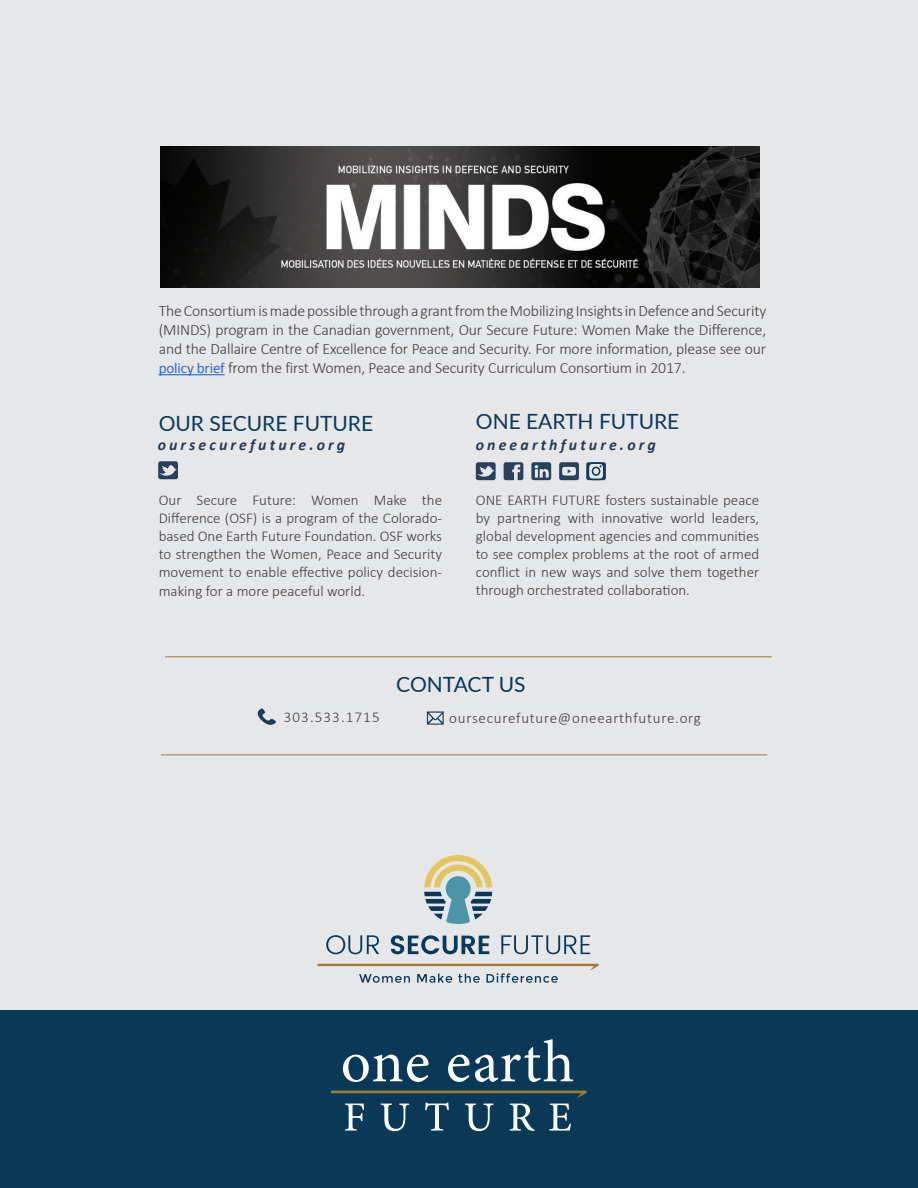
<style>
.page{position:relative;width:918px;height:1188px;background:#fff}
.page>*{position:absolute;margin:0;border:0;box-sizing:border-box;transform-origin:0 0}
.t1{font:21px "Lato";color:#093957}
.Body{font:300 15.75px/18.9px "Calibri";letter-spacing:-.01em;color:#3e3e3f;text-align:justify}
.t2{font:italic 700 15.75px "Calibri";letter-spacing:.2em;color:#213b57}
.t3{font:300 15px/18.1px "Calibri";color:#3e3e3f;text-align:justify}
.t4{font:300 15px "Calibri";letter-spacing:.05em;color:#3e3e3f}
.t5{font:300 15px "Calibri";letter-spacing:.075em;color:#3e3e3f}
.s1{font-weight:400;font-size:15px;color:#2966d1}
</style>
<div class="page">
<div style="left:0;top:0;width:917px;height:1011px;background:#e6e7e9"></div>
<div style="left:0;top:1011px;width:918px;height:177px;background:#093957"></div>
<svg style="left:258px;top:708px;width:18px;height:17px"></svg>
<svg style="left:343px;top:1054px;width:86px;height:28px"></svg>
<svg style="left:448px;top:1039px;width:125px;height:43px"></svg>
<svg style="left:331px;top:1091px;width:256px;height:40px"></svg>
<svg style="left:158px;top:461px;width:20px;height:18px"></svg>
<svg style="left:427px;top:711px;width:17px;height:14px"></svg>
<hr style="left:165px;top:656px;width:606px;height:1px;background:#a17a32">
<hr style="left:161px;top:754px;width:606px;height:1px;background:#a17a32">
<svg style="left:476px;top:462px;width:20px;height:18px"></svg>
<svg style="left:531px;top:462px;width:20px;height:18px"></svg>
<svg style="left:504px;top:462px;width:19px;height:18px"></svg>
<div style="left:559px;top:462px;width:20px;height:18px;background:#213b57;border-radius:2px"></div>
<svg style="left:562px;top:467px;width:14px;height:9px"></svg>
<div style="left:586px;top:462px;width:20px;height:18px;background:#213b57;border-radius:2px"></div>
<svg style="left:588px;top:462px;width:17px;height:18px"></svg>
<svg style="left:326px;top:935px;width:53px;height:19px"></svg>
<svg style="left:391px;top:935px;width:98px;height:19px"></svg>
<svg style="left:501px;top:935px;width:89px;height:19px"></svg>
<svg style="left:424px;top:855px;width:68px;height:70px"></svg>
<svg style="left:318px;top:964px;width:281px;height:19px"></svg>
<img style="left:161px;top:147px;width:598px;height:140px">
<hr style="left:159px;top:374px;width:66px;height:1px;background:#15c">
<p class="Body" style="left:159px;top:301px;width:609px">The Consortium is made possible through a grant from the Mobilizing Insights in Defence and Security (MINDS) program in the Canadian government, Our Secure Future: Women Make the Difference, and the Dallaire Centre of Excellence for Peace and Security. For more information, please see our <span class="s1">policy brief</span> from the first Women, Peace and Security Curriculum Consortium in 2017.</p>
<p class="t1" style="left:159px;top:408px;width:216px">OUR SECURE FUTURE</p>
<p class="t1" style="left:476px;top:407px;width:205px">ONE EARTH FUTURE</p>
<p class="t2" style="left:158px;top:435px;width:189px">oursecurefuture.org</p>
<p class="t2" style="left:476px;top:435px;width:181px">oneearthfuture.org</p>
<p class="t3" style="left:159px;top:490px;width:285px">Our Secure Future: Women Make the Difference (OSF) is a program of the Colorado&shy;based One Earth Future Foundation. OSF works to strengthen the Women, Peace and Security movement to enable effective policy decision&shy;making for a more peaceful world.</p>
<p class="t3" style="left:476px;top:490px;width:285px">ONE EARTH FUTURE fosters sustainable peace by partnering with innovative world leaders, global development agencies and communities to see complex problems at the root of armed conflict in new ways and solve them together through orchestrated collaboration.</p>
<p class="t5" style="left:284px;top:707px;width:97px">303.533.1715</p>
<p class="t1" style="left:396px;top:669px;width:131px">CONTACT US</p>
<p class="t4" style="left:449px;top:709px;width:253px">oursecurefuture@oneearthfuture.org</p>
</div>
